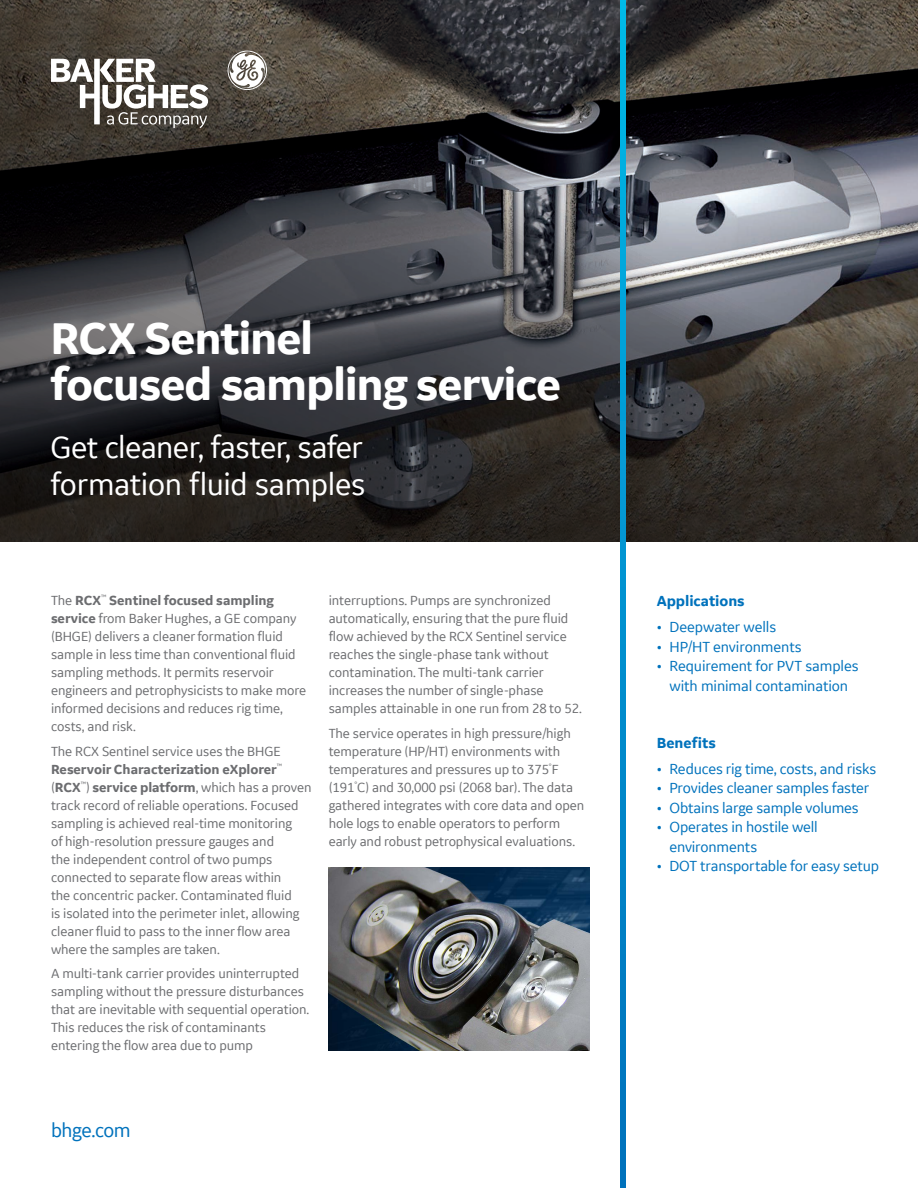
<style>
.page{position:relative;width:918px;height:1188px;background:#fff}
.page>*{position:absolute;margin:0;border:0;box-sizing:border-box;transform-origin:0 0}
._32pt_31-headline{font:700 48px/46.5px "GE Inspira Sans";letter-spacing:-.025em;color:#fff}
._22pt_25-subhead{font:33px/37.5px "GE Inspira Sans";letter-spacing:-.015em;color:#fff}
._18pt_22_cover_URL{font:21px "GE Inspira Sans";letter-spacing:-.025em;color:#0072bc}
.t1{font:15.75px/19.5px "GE Inspira Sans";letter-spacing:-.01em;color:#0072bc;text-align:center}
._10_5pt_13-callout_s{font:700 15.75px "GE Inspira Sans";letter-spacing:-.005em;color:#0072bc}
._9_5pt_12-body_text{font:14.25px/18px "GE Inspira Sans";letter-spacing:-.005em;color:#6c6d70}
.s1{font-weight:700}
</style>
<div class="page">
<svg style="left:0;top:0;width:918px;height:542px;background:#3c3b3b"></svg>
<img style="left:329px;top:867px;width:260px;height:184px">
<svg style="left:620px;top:0;width:6px;height:1188px;background:#0093d0"></svg>
<svg style="left:51px;top:51px;width:216px;height:77px"></svg>
<p class="_32pt_31-headline" style="left:51px;top:314px;width:512px">RCX Sentinel<br>focused sampling service</p>
<p class="_22pt_25-subhead" style="left:51px;top:428px;width:317px">Get cleaner, faster, safer formation fluid samples</p>
<p class="_9_5pt_12-body_text" style="left:51px;top:591px;width:257px">The <span class="s1">RCX</span><sup>™</sup> <span class="s1">Sentinel focused sampling service</span> from Baker Hughes, a GE company (BHGE) delivers a cleaner formation fluid sample in less time than conventional fluid sampling methods. It permits reservoir engineers and petrophysicists to make more informed decisions and reduces rig time, costs, and risk.</p>
<p class="_9_5pt_12-body_text" style="left:51px;top:742px;width:262px">The RCX Sentinel service uses the BHGE <span class="s1">Reservoir Characterization eXplorer</span><sup>™ </sup>(<span class="s1">RCX</span><sup>™</sup>) <span class="s1">service platform</span>, which has a proven track record of reliable operations. Focused sampling is achieved real-time monitoring<br>of high-resolution pressure gauges and<br>the independent control of two pumps connected to separate flow areas within<br>the concentric packer. Contaminated fluid<br>is isolated into the perimeter inlet, allowing cleaner fluid to pass to the inner flow area where the samples are taken.</p>
<p class="_9_5pt_12-body_text" style="left:51px;top:964px;width:260px">A multi-tank carrier provides uninterrupted sampling without the pressure disturbances that are inevitable with sequential operation.<br>This reduces the risk of contaminants entering the flow area due to pump</p>
<p class="_9_5pt_12-body_text" style="left:329px;top:591px;width:255px">interruptions. Pumps are synchronized automatically, ensuring that the pure fluid flow achieved by the RCX Sentinel service reaches the single-phase tank without contamination. The multi-tank carrier increases the number of single-phase samples attainable in one run from 28 to 52.</p>
<p class="_9_5pt_12-body_text" style="left:329px;top:724px;width:257px">The service operates in high pressure/high temperature (HP/HT) environments with temperatures and pressures up to 375<sup>°</sup>F (191<sup>°</sup>C) and 30,000 psi (2068 bar). The data gathered integrates with core data and open hole logs to enable operators to perform early and robust petrophysical evaluations.</p>
<p class="_18pt_22_cover_URL" style="left:51px;top:1117px;width:81px">bhge.com</p>
<p class="_10_5pt_13-callout_s" style="left:657px;top:592px;width:89px">Applications</p>
<p class="t1" style="left:657px;top:617px;width:121px">• Deepwater wells</p>
<p class="t1" style="left:657px;top:636px;width:147px">• HP/HT environments</p>
<p class="t1" style="left:657px;top:656px;width:204px">• Requirement for PVT samples with minimal contamination</p>
<p class="_10_5pt_13-callout_s" style="left:657px;top:733px;width:61px">Benefits</p>
<p class="t1" style="left:657px;top:759px;width:221px">• Reduces rig time, costs, and risks</p>
<p class="t1" style="left:657px;top:778px;width:214px">• Provides cleaner samples faster</p>
<p class="t1" style="left:657px;top:798px;width:204px">• Obtains large sample volumes</p>
<p class="t1" style="left:669px;top:817px;width:150px;text-align:left;text-indent:-13px">• Operates in hostile well environments</p>
<p class="t1" style="left:657px;top:856px;width:224px">• DOT transportable for easy setup</p>
</div>
